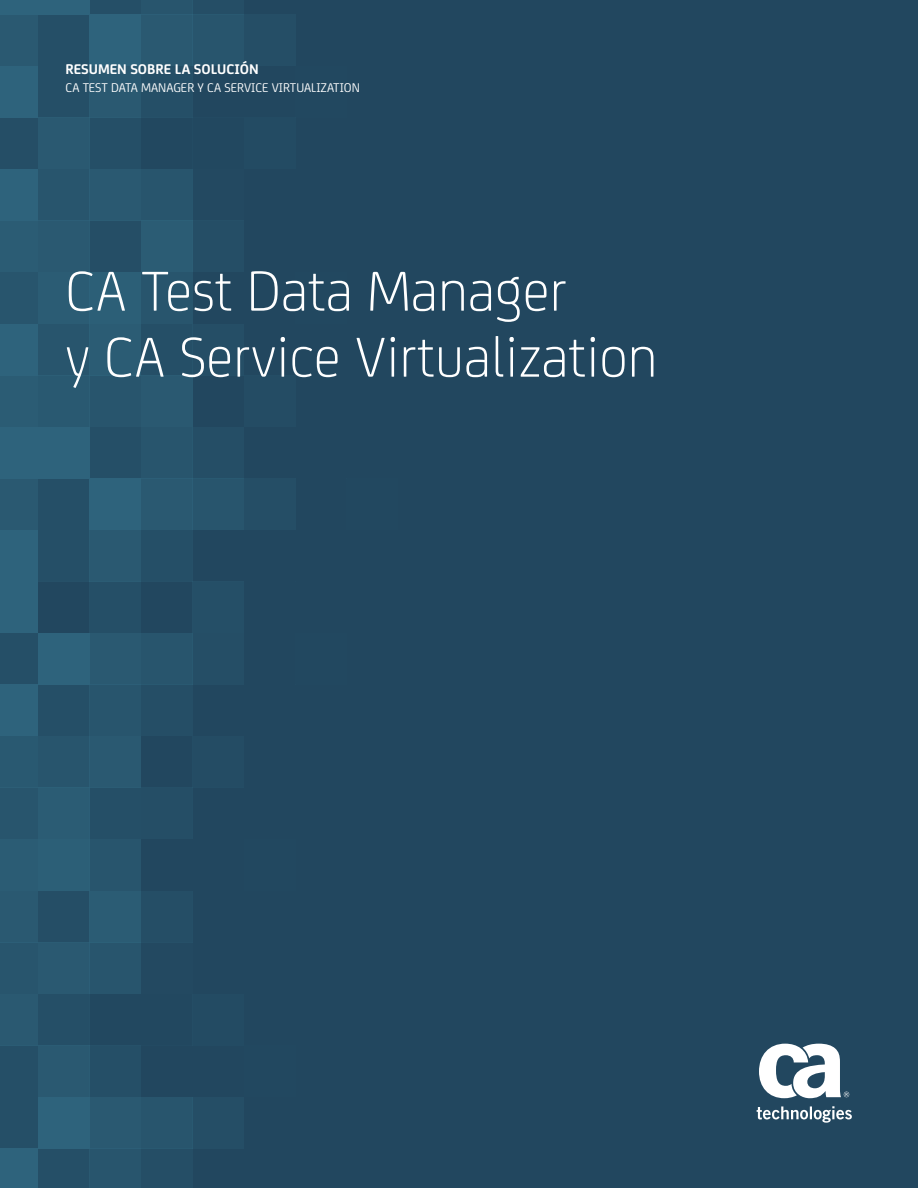
<style>
.page{position:relative;width:918px;height:1188px;background:#fff}
.page>*{position:absolute;margin:0;border:0;box-sizing:border-box;transform-origin:0 0}
.t1{font:300 60px/66px "CA Sans";color:#fff}
.t2{font:700 15px "CA Sans";color:#fff}
.t3{font:13.5px "CA Sans";color:#fff}
</style>
<div class="page">
<div style="left:1px;top:0;width:917px;height:1188px;background:#22475f"></div>
<div style="left:141px;top:375px;width:51px;height:52px;background:#2a5971"></div>
<div style="left:90px;top:375px;width:51px;height:52px;background:#28556d"></div>
<div style="left:38px;top:375px;width:52px;height:52px;background:#295971"></div>
<div style="left:1px;top:375px;width:37px;height:52px;background:#2b5c74"></div>
<div style="left:192px;top:427px;width:52px;height:51px;background:#254e66"></div>
<div style="left:244px;top:478px;width:51px;height:52px;background:#254e66"></div>
<div style="left:141px;top:427px;width:51px;height:51px;background:#28556d"></div>
<div style="left:90px;top:427px;width:51px;height:51px;background:#254f67"></div>
<div style="left:38px;top:427px;width:52px;height:51px;background:#2e637c"></div>
<div style="left:1px;top:427px;width:37px;height:51px;background:#2e637c"></div>
<div style="left:192px;top:478px;width:52px;height:52px;background:#28556d"></div>
<div style="left:141px;top:478px;width:51px;height:52px;background:#2a5971"></div>
<div style="left:90px;top:478px;width:51px;height:52px;background:#2e637c"></div>
<div style="left:38px;top:478px;width:52px;height:52px;background:#254f67"></div>
<div style="left:1px;top:478px;width:37px;height:52px;background:#2a5971"></div>
<div style="left:141px;top:530px;width:51px;height:52px;background:#254f67"></div>
<div style="left:90px;top:530px;width:51px;height:52px;background:#2a5971"></div>
<div style="left:38px;top:530px;width:52px;height:52px;background:#254f67"></div>
<div style="left:1px;top:530px;width:37px;height:52px;background:#2e637c"></div>
<div style="left:192px;top:0;width:52px;height:15px;background:#254e66"></div>
<div style="left:244px;top:15px;width:51px;height:51px;background:#254e66"></div>
<div style="left:141px;top:0;width:51px;height:15px;background:#28556d"></div>
<div style="left:90px;top:0;width:51px;height:15px;background:#254f67"></div>
<div style="left:38px;top:0;width:52px;height:15px;background:#2e637c"></div>
<div style="left:1px;top:0;width:37px;height:15px;background:#2e637c"></div>
<div style="left:192px;top:15px;width:52px;height:51px;background:#28556d"></div>
<div style="left:141px;top:15px;width:51px;height:51px;background:#2a5971"></div>
<div style="left:90px;top:15px;width:51px;height:51px;background:#2e637c"></div>
<div style="left:38px;top:15px;width:52px;height:51px;background:#254f67"></div>
<div style="left:1px;top:15px;width:37px;height:51px;background:#2a5971"></div>
<div style="left:141px;top:66px;width:51px;height:52px;background:#254f67"></div>
<div style="left:90px;top:66px;width:51px;height:52px;background:#2a5971"></div>
<div style="left:38px;top:66px;width:52px;height:52px;background:#254f67"></div>
<div style="left:1px;top:66px;width:37px;height:52px;background:#2e637c"></div>
<div style="left:192px;top:582px;width:52px;height:51px;background:#254f67"></div>
<div style="left:244px;top:375px;width:51px;height:52px;background:#244c64"></div>
<div style="left:90px;top:582px;width:51px;height:51px;background:#254f67"></div>
<div style="left:1px;top:582px;width:37px;height:51px;background:#2e637c"></div>
<div style="left:90px;top:118px;width:51px;height:51px;background:#254f67"></div>
<div style="left:38px;top:118px;width:52px;height:51px;background:#2a5971"></div>
<div style="left:1px;top:118px;width:37px;height:51px;background:#254e66"></div>
<div style="left:141px;top:169px;width:51px;height:52px;background:#28556d"></div>
<div style="left:244px;top:118px;width:51px;height:51px;background:#234b63"></div>
<div style="left:90px;top:169px;width:51px;height:52px;background:#2a5971"></div>
<div style="left:38px;top:169px;width:52px;height:52px;background:#28556d"></div>
<div style="left:1px;top:169px;width:37px;height:52px;background:#2e637c"></div>
<div style="left:192px;top:221px;width:52px;height:51px;background:#254e66"></div>
<div style="left:141px;top:221px;width:51px;height:51px;background:#2b5c74"></div>
<div style="left:90px;top:221px;width:51px;height:51px;background:#254e66"></div>
<div style="left:38px;top:221px;width:52px;height:51px;background:#2a5971"></div>
<div style="left:1px;top:221px;width:37px;height:51px;background:#2b5c74"></div>
<div style="left:141px;top:272px;width:51px;height:52px;background:#28556d"></div>
<div style="left:90px;top:272px;width:51px;height:52px;background:#2c5f77"></div>
<div style="left:38px;top:272px;width:52px;height:52px;background:#2b5c74"></div>
<div style="left:1px;top:272px;width:37px;height:52px;background:#28556d"></div>
<div style="left:192px;top:324px;width:52px;height:51px;background:#254e66"></div>
<div style="left:141px;top:324px;width:51px;height:51px;background:#254f67"></div>
<div style="left:90px;top:324px;width:51px;height:51px;background:#2b5c74"></div>
<div style="left:38px;top:324px;width:52px;height:51px;background:#28556d"></div>
<div style="left:1px;top:324px;width:37px;height:51px;background:#2e637c"></div>
<div style="left:90px;top:736px;width:51px;height:52px;background:#2a5971"></div>
<div style="left:38px;top:736px;width:52px;height:52px;background:#28556d"></div>
<div style="left:1px;top:736px;width:37px;height:52px;background:#295971"></div>
<div style="left:141px;top:685px;width:51px;height:51px;background:#254e66"></div>
<div style="left:192px;top:633px;width:52px;height:52px;background:#254e66"></div>
<div style="left:90px;top:685px;width:51px;height:51px;background:#28556d"></div>
<div style="left:38px;top:685px;width:52px;height:51px;background:#254f67"></div>
<div style="left:1px;top:685px;width:37px;height:51px;background:#2e637c"></div>
<div style="left:141px;top:633px;width:51px;height:52px;background:#28556d"></div>
<div style="left:90px;top:633px;width:51px;height:52px;background:#2a5971"></div>
<div style="left:38px;top:633px;width:52px;height:52px;background:#2e637c"></div>
<div style="left:1px;top:633px;width:37px;height:52px;background:#254f67"></div>
<div style="left:141px;top:1148px;width:51px;height:40px;background:#254e66"></div>
<div style="left:192px;top:1097px;width:52px;height:51px;background:#254e66"></div>
<div style="left:90px;top:1148px;width:51px;height:40px;background:#28556d"></div>
<div style="left:38px;top:1148px;width:52px;height:40px;background:#254f67"></div>
<div style="left:1px;top:1148px;width:37px;height:40px;background:#2e637c"></div>
<div style="left:141px;top:1097px;width:51px;height:51px;background:#28556d"></div>
<div style="left:90px;top:1097px;width:51px;height:51px;background:#2a5971"></div>
<div style="left:38px;top:1097px;width:52px;height:51px;background:#2e637c"></div>
<div style="left:1px;top:1097px;width:37px;height:51px;background:#254f67"></div>
<div style="left:90px;top:1045px;width:51px;height:52px;background:#254f67"></div>
<div style="left:38px;top:1045px;width:52px;height:52px;background:#2a5971"></div>
<div style="left:1px;top:1045px;width:37px;height:52px;background:#254f67"></div>
<div style="left:192px;top:736px;width:52px;height:52px;background:#244c64"></div>
<div style="left:38px;top:994px;width:52px;height:51px;background:#254f67"></div>
<div style="left:1px;top:994px;width:37px;height:51px;background:#2a5971"></div>
<div style="left:90px;top:942px;width:51px;height:52px;background:#28556d"></div>
<div style="left:192px;top:994px;width:52px;height:51px;background:#234b63"></div>
<div style="left:38px;top:942px;width:52px;height:52px;background:#2a5971"></div>
<div style="left:1px;top:942px;width:37px;height:52px;background:#28556d"></div>
<div style="left:141px;top:891px;width:51px;height:51px;background:#254e66"></div>
<div style="left:90px;top:891px;width:51px;height:51px;background:#2b5c74"></div>
<div style="left:38px;top:891px;width:52px;height:51px;background:#254e66"></div>
<div style="left:1px;top:891px;width:37px;height:51px;background:#2a5971"></div>
<div style="left:90px;top:839px;width:51px;height:52px;background:#28556d"></div>
<div style="left:38px;top:839px;width:52px;height:52px;background:#2c5f77"></div>
<div style="left:1px;top:839px;width:37px;height:52px;background:#2b5c74"></div>
<div style="left:141px;top:788px;width:51px;height:51px;background:#254e66"></div>
<div style="left:90px;top:788px;width:51px;height:51px;background:#254f67"></div>
<div style="left:38px;top:788px;width:52px;height:51px;background:#2b5c74"></div>
<div style="left:1px;top:788px;width:37px;height:51px;background:#28556d"></div>
<svg style="left:757px;top:1106px;width:95px;height:17px"></svg>
<svg style="left:759px;top:1044px;width:90px;height:54px"></svg>
<p class="t2" style="left:65px;top:58px;width:195px">RESUMEN SOBRE LA SOLUCIÓN</p>
<p class="t3" style="left:65px;top:78px;width:296px">CA TEST DATA MANAGER Y CA SERVICE VIRTUALIZATION</p>
<h1 class="t1" style="left:65px;top:254px;width:594px">CA Test Data Manager<br>y CA Service Virtualization</h1>
</div>
